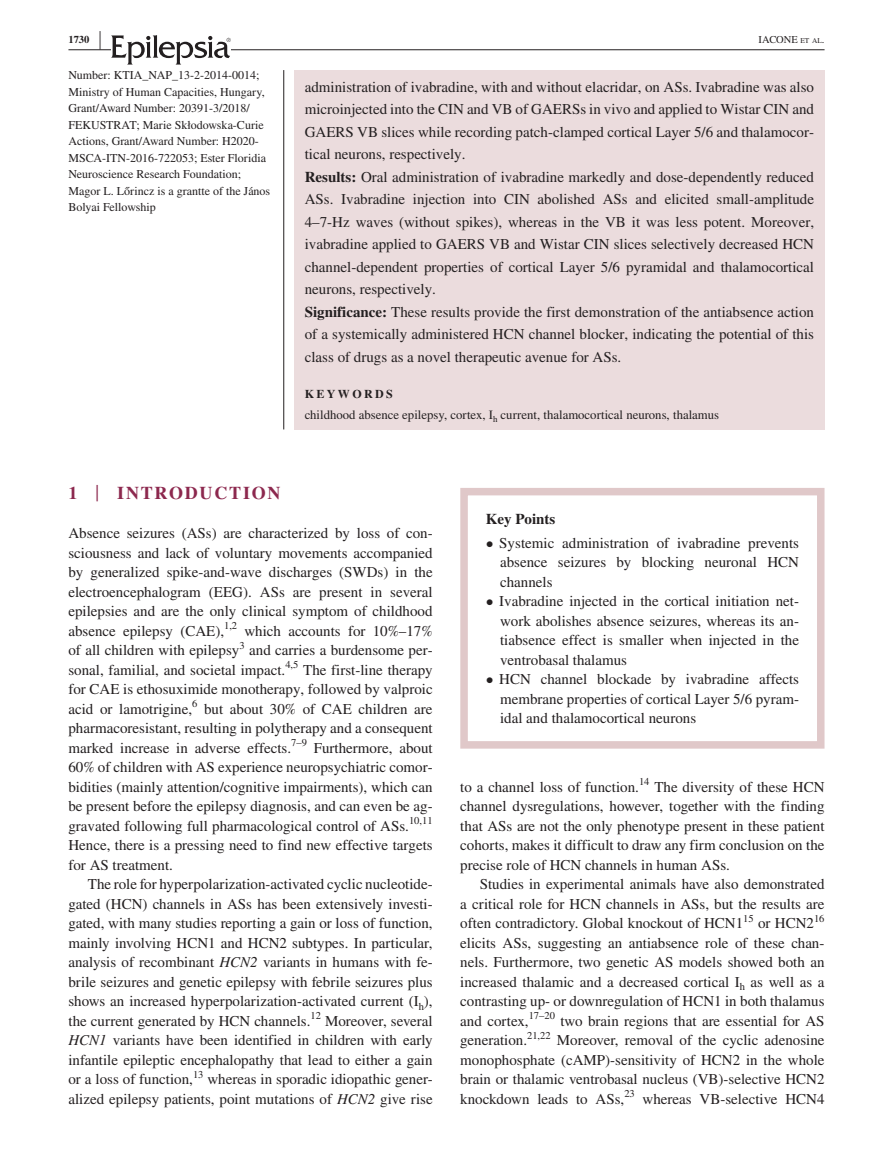
<style>
.page{position:relative;width:893px;height:1174px;background:#fff}
.page>*{position:absolute;margin:0;border:0;box-sizing:border-box;transform-origin:0 0}
.t1{font:700 25.95px "STIX";color:#231f20;scale:.36 1}
.t2{font:700 18px "STIX";letter-spacing:.1em;color:#8c284e}
.t3{font:15px/19.5px "STIX";color:#231f20;text-align:justify}
.t4{font:700 15px "STIX";color:#231f20}
.t5{font:12.75px "STIX";color:#231f20}
.t6{font:12px/16.5px "STIX";color:#231f20}
.t7{font:700 12px "STIX";letter-spacing:.2em;color:#231f20}
.t8{font:10.5px "STIX";color:#231f20}
.t9{font:10.5px "STIX";color:#231f20}
.t10{font:700 10.5px "STIX";color:#231f20}
.s1{font-size:7.35px}
.s2{font-weight:700}
.s3{font-weight:400;font-size:23.7px}
.s4{font-style:italic}
</style>
<div class="page">
<hr style="left:68px;top:49px;width:756px;height:1px;background:#231f20">
<svg style="left:111px;top:35px;width:120px;height:30px"></svg>
<div style="left:294px;top:70px;width:530px;height:359px;background:#ebdcdd"></div>
<hr style="left:283px;top:70px;width:1px;height:359px;background:#231f20">
<div style="left:460px;top:488px;width:364px;height:260px;border:8px solid #e0c8c9"></div>
<p class="t10" style="left:68px;top:33px;width:22px">1730</p>
<h1 class="t1" style="left:99px;top:25px;width:7px">|</h1>
<p class="t9" style="left:758px;top:32px;width:67px">IACONE <span class="s1">et al</span>.</p>
<p class="t6" style="left:68px;top:68px;width:203px">Number: KTIA_NAP_13-2-2014-0014; Ministry of Human Capacities, Hungary, Grant/Award Number: 20391-3/2018/ FEKUSTRAT; Marie Skłodowska-Curie Actions, Grant/Award Number: H2020- MSCA-ITN-2016-722053; Ester Floridia Neuroscience Research Foundation; Magor L. Lőrincz is a grantte of the János Bolyai Fellowship</p>
<p class="t3" style="left:305px;top:77px;width:511px;line-height:22.5px;text-align:left">administration of ivabradine, with and without elacridar, on ASs. Ivabradine was also microinjected into the CIN and VB of GAERSs in vivo and applied to Wistar CIN and GAERS VB slices while recording patch-clamped cortical Layer 5/6 and thalamocor&shy;tical neurons, respectively.<br><span class="s2">Results:</span> Oral administration of ivabradine markedly and dose-dependently reduced ASs. Ivabradine injection into CIN abolished ASs and elicited small-amplitude 4–7-Hz waves (without spikes), whereas in the VB it was less potent. Moreover, ivabradine applied to GAERS VB and Wistar CIN slices selectively decreased HCN channel-dependent properties of cortical Layer 5/6 pyramidal and thalamocortical neurons, respectively.<br><span class="s2">Significance:</span> These results provide the first demonstration of the antiabsence action of a systemically administered HCN channel blocker, indicating the potential of this class of drugs as a novel therapeutic avenue for ASs.</p>
<p class="t7" style="left:305px;top:387px;width:90px">KEYWORDS</p>
<p class="t5" style="left:305px;top:406px;width:416px">childhood absence epilepsy, cortex, I<sub>h</sub> current, thalamocortical neurons, thalamus</p>
<p class="t2" style="left:68px;top:482px;width:214px">1 <span class="s3">|</span> INTRODUCTION</p>
<p class="t3" style="left:68px;top:524px;width:366px">Absence seizures (ASs) are characterized by loss of con&shy;sciousness and lack of voluntary movements accompanied by generalized spike-and-wave discharges (SWDs) in the electroencephalogram (EEG). ASs are present in several epilepsies and are the only clinical symptom of childhood absence epilepsy (CAE),</p>
<p class="t8" style="left:224px;top:618px;width:15px">1,2</p>
<p class="t3" style="left:244px;top:622px;width:190px">which accounts for 10%–17%</p>
<p class="t3" style="left:68px;top:641px;width:173px">of all children with epilepsy</p>
<p class="t8" style="left:239px;top:638px;width:7px">3</p>
<p class="t3" style="left:68px;top:641px;width:366px;text-indent:181px">and carries a burdensome per&shy;sonal, familial, and societal impact.</p>
<p class="t8" style="left:285px;top:657px;width:15px">4,5</p>
<p class="t3" style="left:68px;top:661px;width:366px;text-indent:235px">The first-line therapy for CAE is ethosuximide monotherapy, followed by valproic acid or lamotrigine,</p>
<p class="t8" style="left:192px;top:696px;width:7px">6</p>
<p class="t3" style="left:68px;top:700px;width:366px;text-indent:136px">but about 30% of CAE children are pharmacoresistant, resulting in polytherapy and a consequent marked increase in adverse effects.</p>
<p class="t8" style="left:291px;top:735px;width:17px">7–9</p>
<p class="t3" style="left:68px;top:739px;width:366px;text-indent:245px">Furthermore, about 60% of children with AS experience neuropsychiatric comor&shy;bidities (mainly attention/cognitive impairments), which can be present before the epilepsy diagnosis, and can even be ag&shy;gravated following full pharmacological control of ASs.</p>
<p class="t8" style="left:409px;top:813px;width:25px">10,11</p>
<p class="t3" style="left:68px;top:836px;width:366px">Hence, there is a pressing need to find new effective targets for AS treatment.</p>
<p class="t3" style="left:68px;top:875px;width:366px;text-indent:19px">The role for hyperpolarization-activated cyclic nucleotide&shy;gated (HCN) channels in ASs has been extensively investi&shy;gated, with many studies reporting a gain or loss of function, mainly involving HCN1 and HCN2 subtypes. In particular, analysis of recombinant <span class="s4">HCN2</span> variants in humans with fe&shy;brile seizures and genetic epilepsy with febrile seizures plus shows an increased hyperpolarization-activated current (I<sub>h</sub>), the current generated by HCN channels.</p>
<p class="t8" style="left:310px;top:1008px;width:12px">12</p>
<p class="t3" style="left:68px;top:1012px;width:366px;text-indent:257px">Moreover, several <span class="s4">HCN1</span> variants have been identified in children with early infantile epileptic encephalopathy that lead to either a gain or a loss of function,</p>
<p class="t8" style="left:193px;top:1067px;width:12px">13</p>
<p class="t3" style="left:68px;top:1070px;width:366px;text-align:right">whereas in sporadic idiopathic gener-<br>alized epilepsy patients, point mutations of <span class="s4">HCN2</span> give rise</p>
<p class="t4" style="left:486px;top:509px;width:71px">Key Points</p>
<p class="t3" style="left:500px;top:534px;width:300px;text-indent:-14px">• Systemic administration of ivabradine prevents absence seizures by blocking neuronal HCN channels</p>
<p class="t3" style="left:500px;top:592px;width:300px;text-indent:-14px">• Ivabradine injected in the cortical initiation net&shy;work abolishes absence seizures, whereas its an&shy;tiabsence effect is smaller when injected in the ventrobasal thalamus</p>
<p class="t3" style="left:500px;top:670px;width:300px;text-indent:-14px">• HCN channel blockade by ivabradine affects membrane properties of cortical Layer 5/6 pyram&shy;idal and thalamocortical neurons</p>
<p class="t8" style="left:639px;top:774px;width:12px">14</p>
<p class="t3" style="left:460px;top:778px;width:366px;text-indent:194px">The diversity of these HCN channel dysregulations, however, together with the finding that ASs are not the only phenotype present in these patient cohorts, makes it difficult to draw any firm conclusion on the precise role of HCN channels in human ASs.</p>
<p class="t3" style="left:460px;top:875px;width:366px;text-indent:20px">Studies in experimental animals have also demonstrated a critical role for HCN channels in ASs, but the results are often contradictory. Global knockout of HCN1</p>
<p class="t3" style="left:460px;top:778px;width:180px">to a channel loss of function.</p>
<p class="t8" style="left:743px;top:911px;width:12px">15</p>
<p class="t8" style="left:814px;top:911px;width:12px">16</p>
<p class="t3" style="left:460px;top:934px;width:366px">elicits ASs, suggesting an antiabsence role of these chan&shy;nels. Furthermore, two genetic AS models showed both an increased thalamic and a decreased cortical I<sub>h</sub> as well as a contrasting up- or downregulation of HCN1 in both thalamus and cortex,</p>
<p class="t3" style="left:758px;top:914px;width:57px">or HCN2</p>
<p class="t8" style="left:529px;top:1008px;width:28px">17–20</p>
<p class="t3" style="left:560px;top:1012px;width:266px">two brain regions that are essential for AS</p>
<p class="t3" style="left:460px;top:1031px;width:68px">generation.</p>
<p class="t8" style="left:527px;top:1028px;width:25px">21,22</p>
<p class="t3" style="left:460px;top:1031px;width:366px;text-indent:97px">Moreover, removal of the cyclic adenosine monophosphate (cAMP)-sensitivity of HCN2 in the whole brain or thalamic ventrobasal nucleus (VB)-selective HCN2 knockdown leads to ASs,</p>
<p class="t8" style="left:624px;top:1086px;width:12px">23</p>
<p class="t3" style="left:643px;top:1090px;width:183px">whereas VB-selective HCN4</p>
</div>
